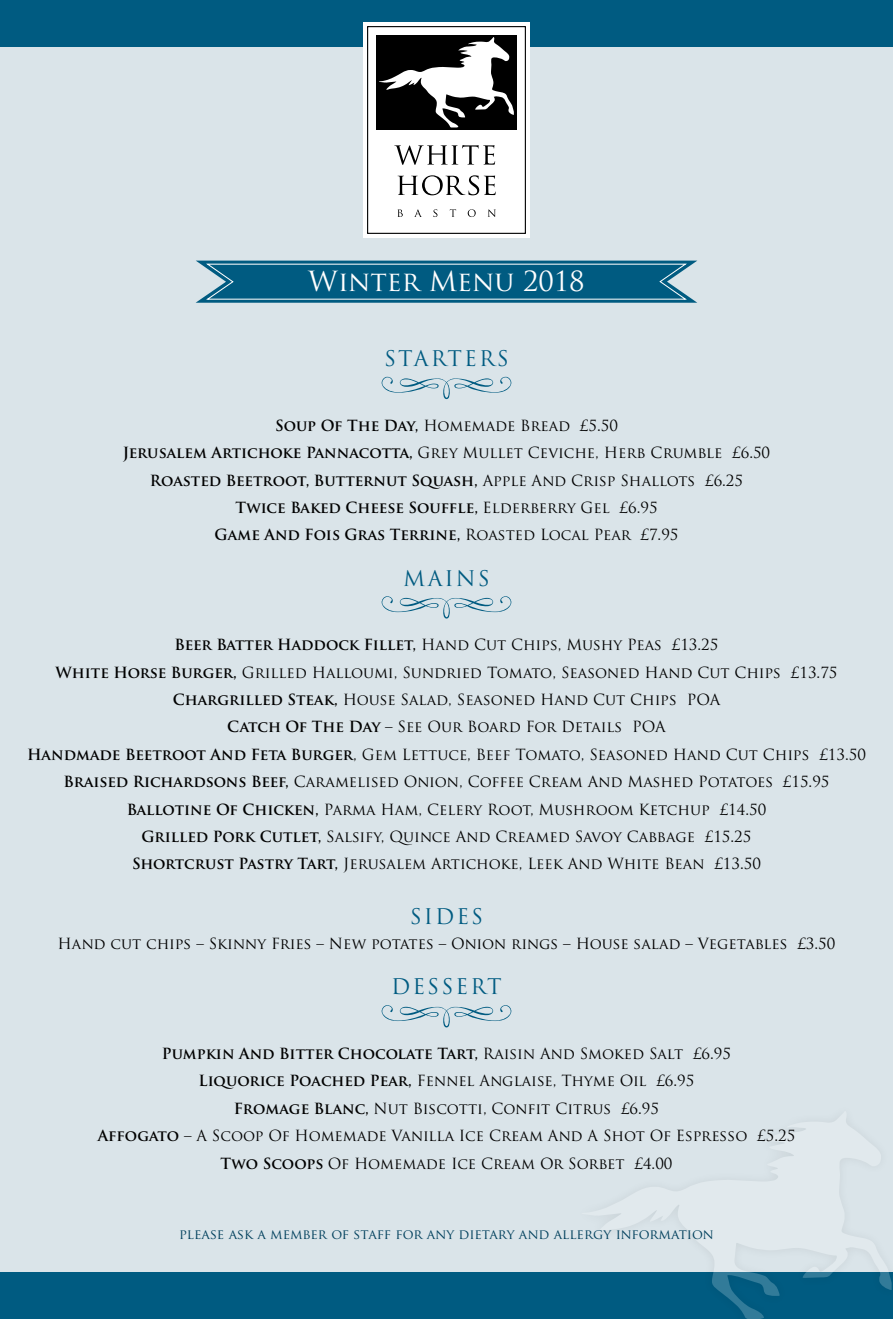
<style>
.page{position:relative;width:893px;height:1319px;background:#fff}
.page>*{position:absolute;margin:0;border:0;box-sizing:border-box;transform-origin:0 0}
.t1{font:27px "Trajan Pro";color:#fff}
.t2{font:21px "Trajan Pro";letter-spacing:.1em;color:#005b81}
.t3{font:15px/27.3px "Trajan Pro";color:#000;text-align:center}
.t4{font:700 15px/27.3px "Trajan Pro";color:#000;text-align:center}
.t5{font:13.5px "Trajan Pro";color:#003f5c}
.s1{font-weight:400}
.s2{font-weight:700}
</style>
<div class="page">
<div style="left:0;top:0;width:893px;height:1318px;background:#dae4e9"></div>
<div style="left:0;top:1271px;width:893px;height:47px;background:#005b81"></div>
<div style="left:573px;top:1101px;width:320px;height:217px;background:#000;opacity:.35"></div>
<svg style="left:581px;top:1110px;width:311px;height:208px"></svg>
<svg style="left:381px;top:377px;width:131px;height:22px"></svg>
<svg style="left:381px;top:596px;width:131px;height:22px"></svg>
<svg style="left:381px;top:1005px;width:131px;height:22px"></svg>
<div style="left:0;top:0;width:893px;height:47px;background:#005b81"></div>
<div style="left:363px;top:22px;width:167px;height:215px;background:#fff"></div>
<div style="left:367px;top:26px;width:159px;height:208px;border:1px solid #000"></div>
<div style="left:376px;top:35px;width:141px;height:95px;background:#000"></div>
<svg style="left:394px;top:145px;width:101px;height:20px"></svg>
<svg style="left:398px;top:175px;width:98px;height:20px"></svg>
<svg style="left:397px;top:209px;width:6px;height:8px"></svg>
<svg style="left:414px;top:209px;width:8px;height:8px"></svg>
<svg style="left:433px;top:209px;width:4px;height:8px"></svg>
<svg style="left:450px;top:209px;width:6px;height:8px"></svg>
<svg style="left:468px;top:209px;width:8px;height:8px"></svg>
<svg style="left:488px;top:209px;width:8px;height:8px"></svg>
<svg style="left:379px;top:37px;width:135px;height:90px"></svg>
<svg style="left:195px;top:260px;width:503px;height:43px;background:#1e6e8f"></svg>
<h1 class="t1" style="left:308px;top:264px;width:278px">Winter Menu 2018</h1>
<h2 class="t2" style="left:384px;top:345px;width:126px">STARTERS</h2>
<p class="t4" style="left:123px;top:412px;width:649px">Soup Of The Day, <span class="s1">Homemade Bread £5.50<br></span>Jerusalem Artichoke Pannacotta, <span class="s1">Grey Mullet Ceviche, Herb Crumble £6.50<br></span>Roasted Beetroot, Butternut Squash, <span class="s1">Apple And Crisp Shallots £6.25<br></span>Twice Baked Cheese Souffle, <span class="s1">Elderberry Gel £6.95<br></span>Game And Fois Gras Terrine, <span class="s1">Roasted Local Pear £7.95</span></p>
<h2 class="t2" style="left:403px;top:564px;width:88px">MAINS</h2>
<p class="t3" style="left:27px;top:631px;width:840px"><span class="s2">Beer Batter Haddock Fillet,</span> Hand Cut Chips, Mushy Peas £13.25<br><span class="s2">White Horse Burger,</span> Grilled Halloumi, Sundried Tomato, Seasoned Hand Cut Chips £13.75<br><span class="s2">Chargrilled Steak,</span> House Salad, Seasoned Hand Cut Chips POA<br><span class="s2">Catch Of The Day</span> – See Our Board For Details POA<br><span class="s2">Handmade Beetroot And Feta Burger</span>, Gem Lettuce, Beef Tomato, Seasoned Hand Cut Chips £13.50<br><span class="s2">Braised Richardsons Beef,</span> Caramelised Onion, Coffee Cream And Mashed Potatoes £15.95<br><span class="s2">Ballotine Of Chicken,</span> Parma Ham, Celery Root, Mushroom Ketchup £14.50<br><span class="s2">Grilled Pork Cutlet,</span> Salsify, Quince And Creamed Savoy Cabbage £15.25<br><span class="s2">Shortcrust Pastry Tart,</span> Jerusalem Artichoke, Leek And White Bean £13.50</p>
<h2 class="t2" style="left:410px;top:902px;width:75px">SIDES</h2>
<p class="t3" style="left:58px;top:929px;width:779px">Hand cut chips – Skinny Fries – New potates – Onion rings – House salad – Vegetables £3.50</p>
<h2 class="t2" style="left:391px;top:973px;width:112px">DESSERT</h2>
<p class="t3" style="left:98px;top:1039px;width:699px"><span class="s2">Pumpkin And Bitter Chocolate Tart,</span> Raisin And Smoked Salt £6.95<br><span class="s2">Liquorice Poached Pear,</span> Fennel Anglaise, Thyme Oil £6.95<br><span class="s2">Fromage Blanc,</span> Nut Biscotti, Confit Citrus £6.95<br><span class="s2">Affogato</span> – A Scoop Of Homemade Vanilla Ice Cream And A Shot Of Espresso £5.25<br><span class="s2">Two Scoops</span> Of Homemade Ice Cream Or Sorbet £4.00</p>
<p class="t5" style="left:179px;top:1224px;width:536px">please ask a member of staff for any dietary and allergy information</p>
</div>
